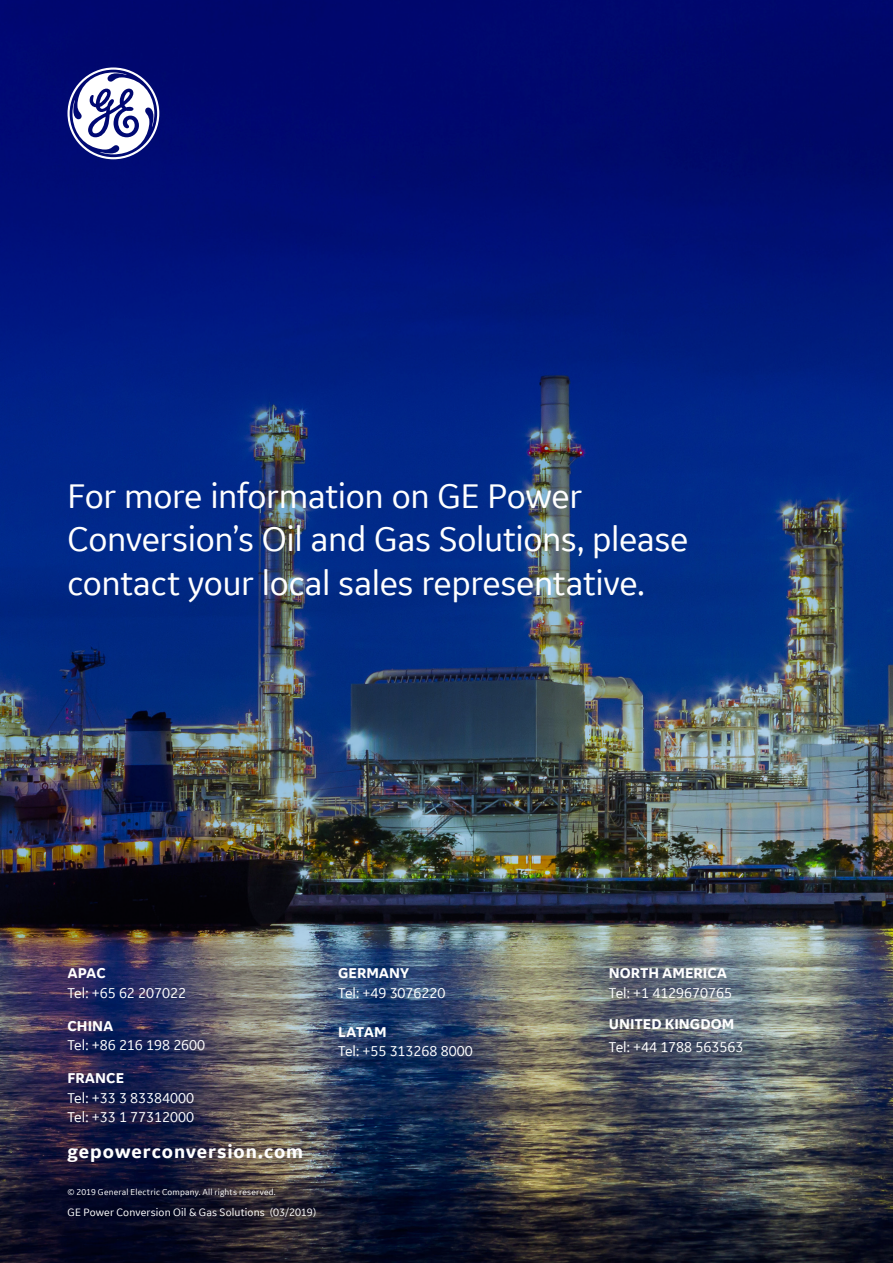
<style>
.page{position:relative;width:893px;height:1263px;background:#fff}
.page>*{position:absolute;margin:0;border:0;box-sizing:border-box;transform-origin:0 0}
.t1{font:36px/43.2px "GE Inspira Sans";letter-spacing:-.01em;color:#fff}
.t2{font:700 19.5px "GE Inspira Sans";letter-spacing:.045em;color:#fff}
.t3{font:15px/19.5px "GE Inspira Sans";color:#fff}
.t4{font:700 15px "GE Inspira Sans";color:#fff}
.t5{font:12px "GE Inspira Sans";color:#fff}
.t6{font:11.25px "GE Inspira Sans";letter-spacing:.01em;color:#fff}
.t7{font:9px "GE Inspira Sans";letter-spacing:.02em;color:#fff}
</style>
<div class="page">
<img style="left:0;top:0;width:893px;height:1263px">
<svg style="left:68px;top:68px;width:91px;height:91px"></svg>
<h1 class="t1" style="left:68px;top:474px;width:623px">For more information on GE Power<br>Conversion’s Oil and Gas Solutions, please contact your local sales representative.</h1>
<p class="t4" style="left:68px;top:964px;width:40px">APAC</p>
<p class="t3" style="left:68px;top:982px;width:120px">Tel: +65 62 207022</p>
<p class="t4" style="left:68px;top:1016px;width:47px">CHINA</p>
<p class="t3" style="left:68px;top:1035px;width:139px">Tel: +86 216 198 2600</p>
<p class="t4" style="left:68px;top:1069px;width:58px">FRANCE</p>
<p class="t3" style="left:68px;top:1087px;width:128px">Tel: +33 3 83384000<br>Tel: +33 1 77312000</p>
<h2 class="t2" style="left:68px;top:1139px;width:237px">gepowerconversion.com</h2>
<p class="t7" style="left:68px;top:1187px;width:209px">© 2019 General Electric Company. All rights reserved.</p>
<p class="t6" style="left:68px;top:1205px;width:250px">GE Power Conversion Oil &amp; Gas Solutions (03/2019)</p>
<p class="t5" style="left:68px;top:1210px;width:15px">40</p>
<p class="t4" style="left:338px;top:964px;width:73px">GERMANY</p>
<p class="t3" style="left:338px;top:982px;width:109px">Tel: +49 3076220</p>
<p class="t4" style="left:338px;top:1022px;width:50px">LATAM</p>
<p class="t3" style="left:338px;top:1041px;width:136px">Tel: +55 313268 8000</p>
<p class="t4" style="left:609px;top:964px;width:120px">NORTH AMERICA</p>
<p class="t3" style="left:609px;top:982px;width:125px">Tel: +1 4129670765</p>
<p class="t4" style="left:609px;top:1015px;width:127px">UNITED KINGDOM</p>
<p class="t3" style="left:609px;top:1036px;width:136px">Tel: +44 1788 563563</p>
</div>
